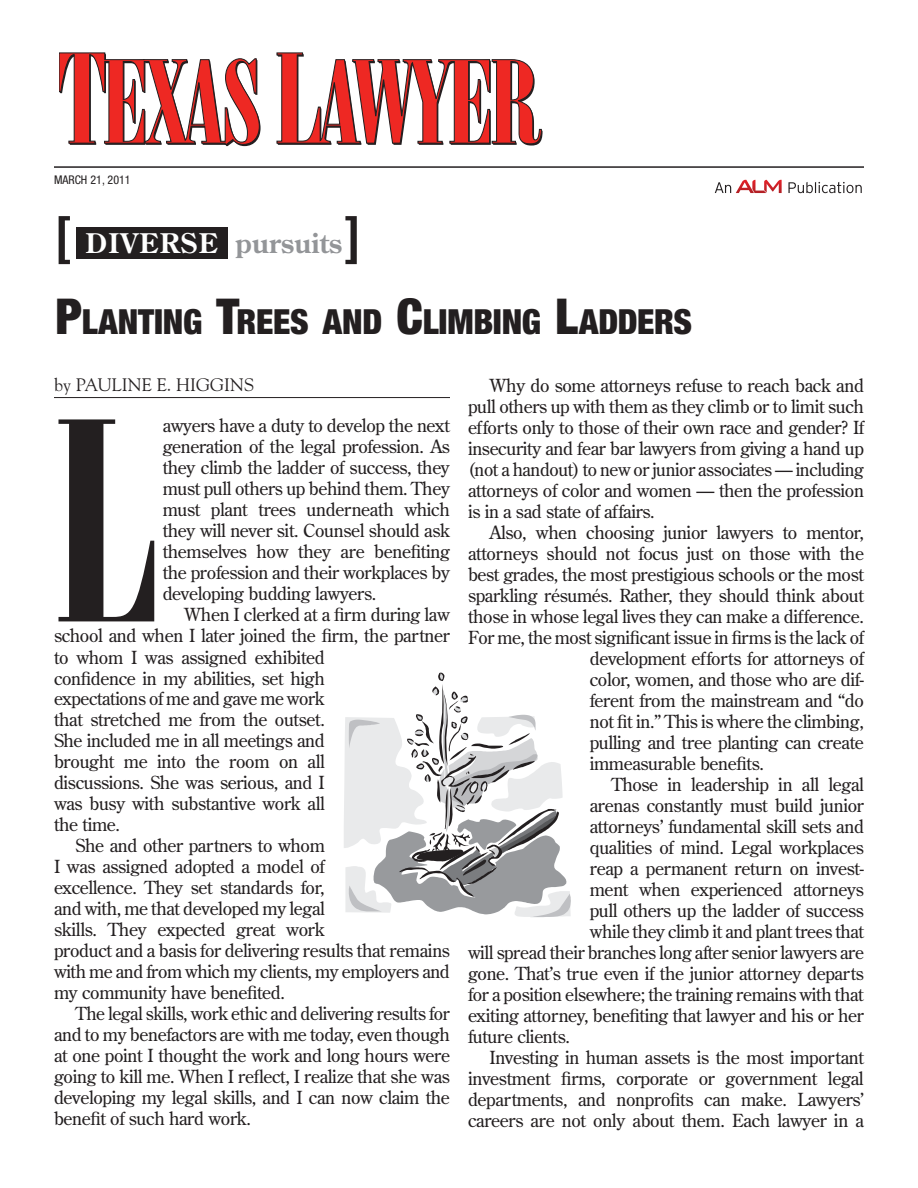
<style>
.page{position:relative;width:918px;height:1188px;background:#fff}
.page>*{position:absolute;margin:0;border:0;box-sizing:border-box;transform-origin:0 0}
.t1{font:279.45px "Bodoni Std Poster Compressed";color:#231f20}
.t2{font:900 condensed 34.65px "Helvetica Neue LT Std";letter-spacing:-.01em;color:#231f20}
.t3{font:700 27px "Century Old Style Std";letter-spacing:.05em;color:#939598}
.t4{font:18px/21px "Century Old Style Std";letter-spacing:-.02em;color:#231f20;text-align:justify}
.t5{font:18px "Goudy Std";color:#231f20}
.t6{font:condensed 12px "Helvetica Neue LT Std";color:#231f20}
.s1{font-family:"Helvetica LT Std";font-stretch:condensed;font-size:56.85px;color:#231f20}
.s2{color:#fff}
.s3{font-size:49.5px}
</style>
<div class="page">
<hr style="left:54px;top:397px;width:396px;height:1px;background:#231f20">
<svg style="left:59px;top:53px;width:202px;height:93px"></svg>
<svg style="left:276px;top:52px;width:267px;height:94px"></svg>
<svg style="left:788px;top:182px;width:74px;height:11px"></svg>
<svg style="left:715px;top:180px;width:67px;height:13px"></svg>
<hr style="left:54px;top:166px;width:810px;height:2px;background:#231f20">
<div style="left:76px;top:227px;width:152px;height:32px;background:#231f20"></div>
<svg style="left:344px;top:673px;width:227px;height:244px"></svg>
<p class="t6" style="left:54px;top:173px;width:78px">MARCH 21, 2011</p>
<h3 class="t3" style="left:54px;top:225px;width:309px"><span class="s1">[</span> <span class="s2">Diverse</span> pursuits<span class="s1">]</span></h3>
<h2 class="t2" style="left:56px;top:300px;width:638px"><span class="s3">P</span>LANTING <span class="s3">T</span>REES AND <span class="s3">C</span>LIMBING <span class="s3">L</span>ADDERS</h2>
<p class="t5" style="left:54px;top:374px;width:202px">by PAULINE E. HIGGINS</p>
<h1 class="t1" style="left:54px;top:361px;width:110px">L</h1>
<p class="t4" style="left:163px;top:415px;width:289px">awyers have a duty to develop the next generation of the legal profession. As they climb the ladder of success, they must pull others up behind them. They must plant trees underneath which they will never sit. Counsel should ask themselves how they are benefiting the profession and their workplaces by developing budding lawyers.</p>
<p class="t4" style="left:184px;top:604px;width:267px">When I clerked at a firm during law</p>
<p class="t4" style="left:54px;top:625px;width:397px">school and when I later joined the firm, the partner</p>
<p class="t4" style="left:54px;top:646px;width:272px">to whom I was assigned exhibited</p>
<p class="t4" style="left:54px;top:667px;width:272px">confidence in my abilities, set high</p>
<p class="t4" style="left:54px;top:688px;width:272px">expectations of me and gave me work</p>
<p class="t4" style="left:54px;top:709px;width:272px">that stretched me from the outset.</p>
<p class="t4" style="left:54px;top:730px;width:272px">She included me in all meetings and</p>
<p class="t4" style="left:54px;top:751px;width:272px">brought me into the room on all</p>
<p class="t4" style="left:54px;top:772px;width:272px">discussions. She was serious, and I</p>
<p class="t4" style="left:54px;top:793px;width:272px">was busy with substantive work all</p>
<p class="t4" style="left:54px;top:814px;width:68px">the time.</p>
<p class="t4" style="left:76px;top:835px;width:251px">She and other partners to whom</p>
<p class="t4" style="left:54px;top:856px;width:272px">I was assigned adopted a model of</p>
<p class="t4" style="left:54px;top:877px;width:272px">excellence. They set standards for,</p>
<p class="t4" style="left:54px;top:898px;width:272px">and with, me that developed my legal</p>
<p class="t4" style="left:54px;top:919px;width:272px">skills. They expected great work</p>
<p class="t4" style="left:54px;top:940px;width:397px">product and a basis for delivering results that remains</p>
<p class="t4" style="left:54px;top:961px;width:397px">with me and from which my clients, my employers and</p>
<p class="t4" style="left:54px;top:982px;width:233px">my community have benefited.</p>
<p class="t4" style="left:76px;top:1003px;width:376px">The legal skills, work ethic and delivering results for</p>
<p class="t4" style="left:54px;top:1024px;width:397px">and to my benefactors are with me today, even though</p>
<p class="t4" style="left:54px;top:1045px;width:398px">at one point I thought the work and long hours were</p>
<p class="t4" style="left:54px;top:1066px;width:397px">going to kill me. When I reflect, I realize that she was</p>
<p class="t4" style="left:54px;top:1087px;width:397px">developing my legal skills, and I can now claim the</p>
<p class="t4" style="left:54px;top:1108px;width:198px">benefit of such hard work.</p>
<p class="t4" style="left:468px;top:374px;width:398px;text-indent:22px">Why do some attorneys refuse to reach back and pull others up with them as they climb or to limit such efforts only to those of their own race and gender? If insecurity and fear bar lawyers from giving a hand up (not a handout) to new or junior associates — including attorneys of color and women — then the profession is in a sad state of affairs.</p>
<p class="t4" style="left:490px;top:521px;width:376px">Also, when choosing junior lawyers to mentor,</p>
<p class="t4" style="left:468px;top:542px;width:398px">attorneys should not focus just on those with the</p>
<p class="t4" style="left:468px;top:563px;width:397px">best grades, the most prestigious schools or the most</p>
<p class="t4" style="left:468px;top:584px;width:398px">sparkling résumés. Rather, they should think about</p>
<p class="t4" style="left:468px;top:605px;width:397px">those in whose legal lives they can make a difference.</p>
<p class="t4" style="left:468px;top:626px;width:397px">For me, the most significant issue in firms is the lack of</p>
<p class="t4" style="left:590px;top:647px;width:276px">development efforts for attorneys of</p>
<p class="t4" style="left:590px;top:668px;width:276px">color, women, and those who are dif-</p>
<p class="t4" style="left:590px;top:689px;width:276px">ferent from the mainstream and “do</p>
<p class="t4" style="left:590px;top:710px;width:276px">not fit in.” This is where the climbing,</p>
<p class="t4" style="left:590px;top:731px;width:276px">pulling and tree planting can create</p>
<p class="t4" style="left:590px;top:752px;width:176px">immeasurable benefits.</p>
<p class="t4" style="left:611px;top:773px;width:254px">Those in leadership in all legal</p>
<p class="t4" style="left:590px;top:794px;width:276px">arenas constantly must build junior</p>
<p class="t4" style="left:590px;top:815px;width:276px">attorneys’ fundamental skill sets and</p>
<p class="t4" style="left:590px;top:836px;width:276px">qualities of mind. Legal workplaces</p>
<p class="t4" style="left:590px;top:857px;width:276px">reap a permanent return on invest-</p>
<p class="t4" style="left:590px;top:878px;width:276px">ment when experienced attorneys</p>
<p class="t4" style="left:590px;top:899px;width:276px">pull others up the ladder of success</p>
<p class="t4" style="left:590px;top:920px;width:276px">while they climb it and plant trees that</p>
<p class="t4" style="left:468px;top:941px;width:398px">will spread their branches long after senior lawyers are</p>
<p class="t4" style="left:468px;top:962px;width:397px">gone. That’s true even if the junior attorney departs</p>
<p class="t4" style="left:468px;top:983px;width:397px">for a position elsewhere; the training remains with that</p>
<p class="t4" style="left:468px;top:1004px;width:397px">exiting attorney, benefiting that lawyer and his or her</p>
<p class="t4" style="left:468px;top:1025px;width:103px">future clients.</p>
<p class="t4" style="left:490px;top:1046px;width:376px">Investing in human assets is the most important</p>
<p class="t4" style="left:468px;top:1067px;width:397px">investment firms, corporate or government legal</p>
<p class="t4" style="left:468px;top:1088px;width:398px">departments, and nonprofits can make. Lawyers’</p>
<p class="t4" style="left:468px;top:1109px;width:397px">careers are not only about them. Each lawyer in a</p>
</div>
